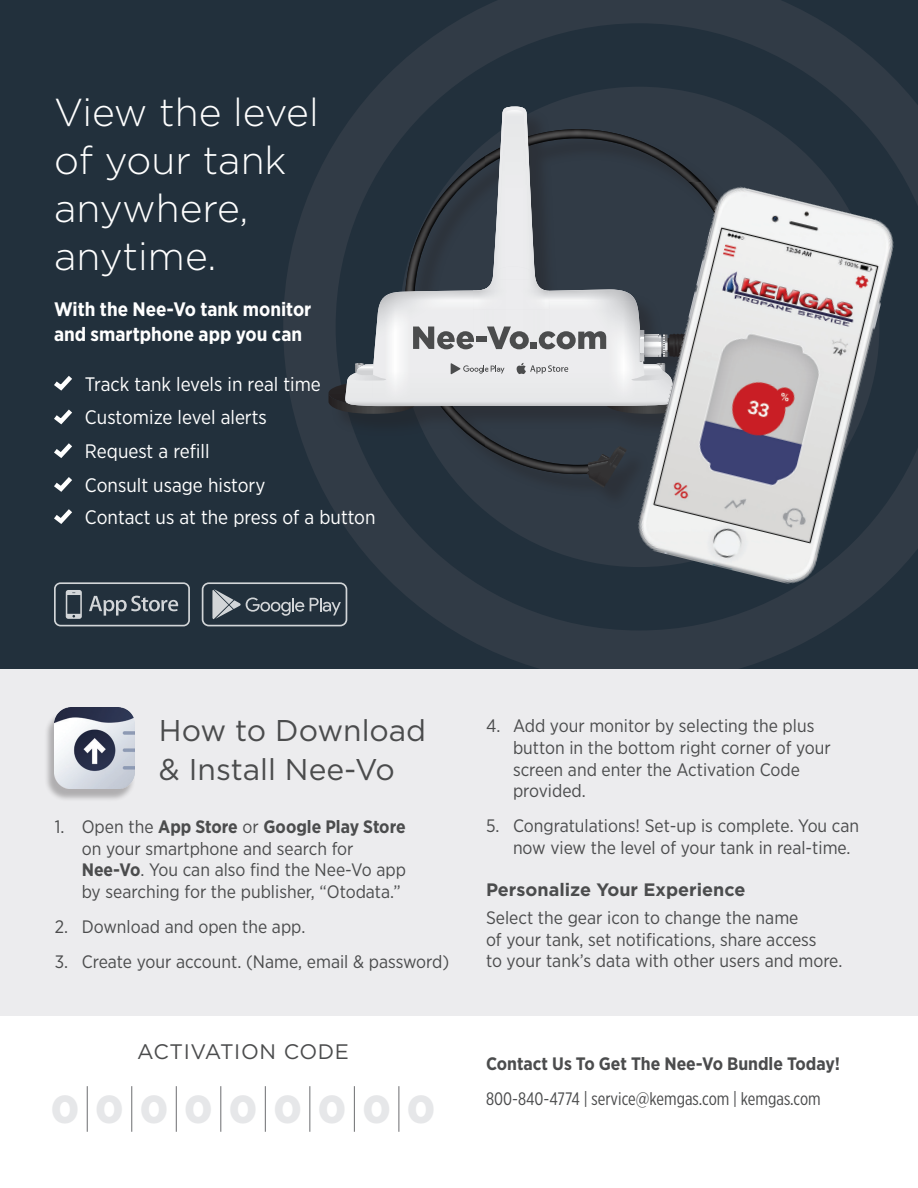
<style>
.page{position:relative;width:918px;height:1188px;background:#fff}
.page>*{position:absolute;margin:0;border:0;box-sizing:border-box;transform-origin:0 0}
.body{font:300 39px/48px "Gotham";color:#fff}
.t1{font:900 39px "Gotham";color:#e6e7e9}
.body-2{font:30px/39px "Gotham";color:#4b4c4d}
.t2{font:21px "Gotham";letter-spacing:.03em;color:#4b4c4d}
.body-3{font:19.5px "Gotham Narrow";color:#fff}
.body-4{font:700 19.5px/25.5px "Gotham Narrow";color:#fff}
.body-5{font:18px/21.6px "Gotham Narrow";color:#4b4c4d}
.body-6{font:18px "Gotham X Narrow";color:#4b4c4d}
.body-7{font:700 18px "Gotham Narrow";color:#4b4c4d}
.body-8{font:700 18px "Gotham";color:#4b4c4d}
.s1{font-weight:700}
</style>
<div class="page">
<div style="left:0;top:0;width:918px;height:670px;background:#22303c"></div>
<svg style="left:283px;top:0;width:635px;height:670px"></svg>
<div style="left:399px;top:87px;width:480px;height:480px;background:#313b46;border-radius:50%"></div>
<svg style="left:54px;top:376px;width:18px;height:15px"></svg>
<svg style="left:54px;top:409px;width:18px;height:16px"></svg>
<svg style="left:54px;top:443px;width:18px;height:15px"></svg>
<svg style="left:54px;top:477px;width:18px;height:15px"></svg>
<svg style="left:54px;top:509px;width:18px;height:15px"></svg>
<svg style="left:54px;top:582px;width:136px;height:44px"></svg>
<svg style="left:202px;top:582px;width:145px;height:44px"></svg>
<hr style="left:87px;top:1086px;width:1px;height:46px;background:#6c6d70">
<hr style="left:131px;top:1086px;width:1px;height:46px;background:#6c6d70">
<hr style="left:176px;top:1086px;width:1px;height:46px;background:#6c6d70">
<hr style="left:220px;top:1086px;width:1px;height:46px;background:#6c6d70">
<hr style="left:265px;top:1086px;width:1px;height:46px;background:#6c6d70">
<hr style="left:309px;top:1086px;width:1px;height:46px;background:#6c6d70">
<hr style="left:354px;top:1086px;width:1px;height:46px;background:#6c6d70">
<hr style="left:399px;top:1086px;width:1px;height:46px;background:#6c6d70">
<div style="left:0;top:670px;width:918px;height:346px;background:#ececee"></div>
<div style="left:45px;top:711px;width:90px;height:91px;background:#231f20;opacity:.3"></div>
<img style="left:54px;top:708px;width:81px;height:80px">
<div style="left:331px;top:109px;width:442px;height:401px;background:#231f20;opacity:.35"></div>
<svg style="left:405px;top:129px;width:345px;height:345px"></svg>
<img style="left:674px;top:155px;width:28px;height:27px">
<img style="left:440px;top:406px;width:45px;height:41px">
<img style="left:485px;top:436px;width:27px;height:25px">
<img style="left:511px;top:451px;width:76px;height:23px">
<svg style="left:587px;top:446px;width:40px;height:42px"></svg>
<svg style="left:329px;top:384px;width:86px;height:30px"></svg>
<svg style="left:607px;top:406px;width:25px;height:8px"></svg>
<svg style="left:345px;top:107px;width:329px;height:257px"></svg>
<svg style="left:535px;top:107px;width:14px;height:163px"></svg>
<img style="left:372px;top:291px;width:110px;height:115px">
<img style="left:549px;top:275px;width:83px;height:26px">
<img style="left:537px;top:301px;width:95px;height:105px">
<img style="left:482px;top:344px;width:55px;height:62px">
<img style="left:345px;top:364px;width:28px;height:42px">
<img style="left:346px;top:372px;width:43px;height:9px">
<img style="left:629px;top:370px;width:3px;height:11px">
<img style="left:473px;top:107px;width:62px;height:163px">
<img style="left:473px;top:270px;width:76px;height:74px">
<svg style="left:351px;top:363px;width:22px;height:14px"></svg>
<img style="left:497px;top:110px;width:34px;height:156px">
<img style="left:496px;top:266px;width:35px;height:13px">
<svg style="left:413px;top:327px;width:61px;height:22px"></svg>
<div style="left:476px;top:336px;width:11px;height:6px;background:#4b4c4d"></div>
<svg style="left:487px;top:327px;width:119px;height:22px"></svg>
<svg style="left:516px;top:363px;width:52px;height:11px"></svg>
<svg style="left:451px;top:363px;width:54px;height:11px"></svg>
<img style="left:632px;top:182px;width:268px;height:408px">
<p class="body" style="left:54px;top:87px;width:266px">View the level of your tank anywhere, anytime.</p>
<p class="body-4" style="left:54px;top:296px;width:259px">With the Nee-Vo tank monitor and smartphone app you can</p>
<p class="body-3" style="left:85px;top:372px;width:237px">Track tank levels in real time</p>
<p class="body-3" style="left:85px;top:405px;width:183px">Customize level alerts</p>
<p class="body-3" style="left:85px;top:439px;width:126px">Request a refill</p>
<p class="body-3" style="left:85px;top:473px;width:182px">Consult usage history</p>
<p class="body-3" style="left:85px;top:505px;width:292px">Contact us at the press of a button</p>
<p class="body-2" style="left:159px;top:710px;width:269px">How to Download &amp; Install Nee-Vo</p>
<p class="body-5" style="left:82px;top:815px;width:326px;text-indent:-27px">1. Open the <span class="s1">App Store</span> or <span class="s1">Google Play Store </span>on your smartphone and search for <span class="s1">Nee-Vo</span>. You can also find the Nee-Vo app by searching for the publisher, “Otodata.”</p>
<p class="body-5" style="left:55px;top:915px;width:252px">2. Download and open the app.</p>
<p class="body-5" style="left:55px;top:950px;width:396px">3. Create your account. (Name, email &amp; password)</p>
<p class="t2" style="left:137px;top:1038px;width:213px">ACTIVATION CODE</p>
<p class="t1" style="left:51px;top:1083px;width:386px">0 0 0 0 0 0 0 0 0</p>
<p class="body-5" style="left:513px;top:715px;width:319px;text-indent:-27px">4. Add your monitor by selecting the plus button in the bottom right corner of your screen and enter the Activation Code provided.</p>
<p class="body-5" style="left:513px;top:815px;width:348px;text-indent:-27px">5. Congratulations! Set-up is complete. You can now view the level of your tank in real-time.</p>
<p class="body-8" style="left:486px;top:878px;width:261px">Personalize Your Experience</p>
<p class="body-5" style="left:486px;top:907px;width:358px">Select the gear icon to change the name<br>of your tank, set notifications, share access<br>to your tank’s data with other users and more.</p>
<p class="body-7" style="left:486px;top:1052px;width:356px">Contact Us To Get The Nee-Vo Bundle Today!</p>
<p class="body-6" style="left:486px;top:1088px;width:336px">800-840-4774 | service@kemgas.com | kemgas.com</p>
</div>
